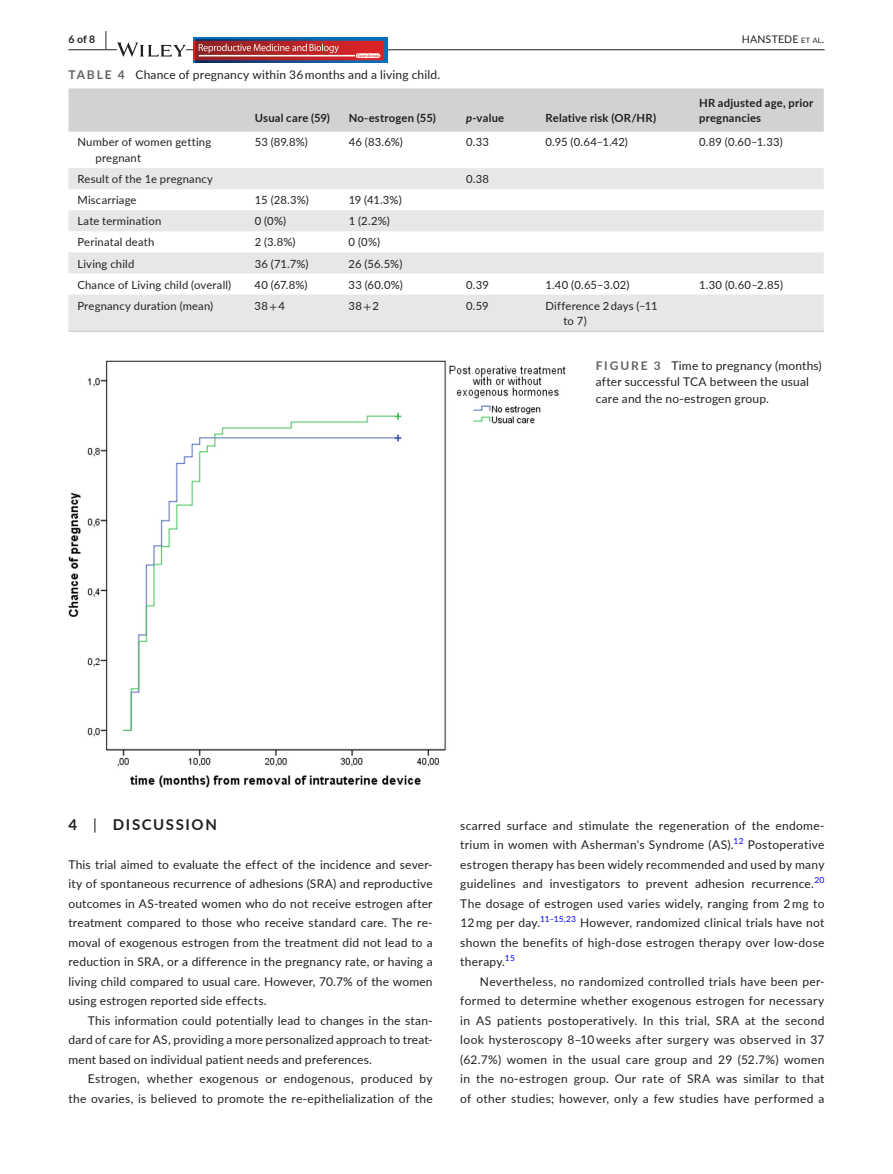
<style>
.page{position:relative;width:893px;height:1174px;background:#fff}
.page>*{position:absolute;margin:0;border:0;box-sizing:border-box;transform-origin:0 0}
.t1{font:700 15px "Lato";letter-spacing:.11em;color:#231f20}
.t2{font:12px/19.5px "Lato";letter-spacing:.02em;color:#231f20;text-align:justify}
.t3{font:11.25px/15.8px "Lato";letter-spacing:.015em;color:#231f20}
.t4{font:700 11.25px/15.8px "Lato";letter-spacing:.02em;color:#231f20}
.t5{font:10.5px "Lato";letter-spacing:.02em;color:#231f20}
.t6{font:700 10.5px "Lato";color:#231f20}
.t7{font:8.4px "Lato";letter-spacing:.02em;color:#00f}
.s1{font-size:19.5px}
.s2{font-size:7.35px}
.s3{font-weight:700;color:#636366}
.s4{font-style:italic}
.s5{font-family:"STIX"}
.s6{font-weight:400}
</style>
<div class="page">
<hr style="left:68px;top:49px;width:756px;height:1px;background:#231f20">
<svg style="left:117px;top:42px;width:69px;height:15px"></svg>
<img style="left:193px;top:37px;width:195px;height:25px">
<img style="left:68px;top:360px;width:498px;height:428px">
<div style="left:68px;top:88px;width:756px;height:44px;background:#d1d2d4"></div>
<svg style="left:68px;top:168px;width:756px;height:162px;fill:#e6e7e9"></svg>
<hr style="left:68px;top:330px;width:178px;height:2px;background:#d1d2d4">
<hr style="left:246px;top:330px;width:94px;height:2px;background:#d1d2d4">
<hr style="left:340px;top:330px;width:117px;height:2px;background:#d1d2d4">
<hr style="left:457px;top:330px;width:80px;height:2px;background:#d1d2d4">
<hr style="left:537px;top:330px;width:153px;height:2px;background:#d1d2d4">
<hr style="left:690px;top:330px;width:134px;height:2px;background:#d1d2d4">
<p class="t6" style="left:68px;top:31px;width:40px">6 of 8 <span class="s1">|</span></p>
<p class="t5" style="left:742px;top:31px;width:84px">HANSTEDE <span class="s2">et al</span>.</p>
<p class="t2" style="left:68px;top:64px;width:373px"><span class="s3">TABLE 4</span> Chance of pregnancy within 36 months and a living child.</p>
<p class="t4" style="left:255px;top:110px;width:77px">Usual care (59)</p>
<p class="t4" style="left:349px;top:110px;width:89px">No-estrogen (55)</p>
<p class="t4" style="left:466px;top:110px;width:40px"><span class="s4">p</span>-value</p>
<p class="t4" style="left:546px;top:110px;width:112px">Relative risk (OR/HR)</p>
<p class="t4" style="left:699px;top:94px;width:116px">HR adjusted age, prior pregnancies</p>
<p class="t3" style="left:95px;top:134px;width:117px;text-indent:-18px">Number of women getting pregnant</p>
<p class="t3" style="left:255px;top:134px;width:55px">53 (89.8%)</p>
<p class="t3" style="left:349px;top:134px;width:56px">46 (83.6%)</p>
<p class="t3" style="left:466px;top:134px;width:24px">0.33</p>
<p class="t3" style="left:546px;top:134px;width:84px">0.95 (0.64–1.42)</p>
<p class="t3" style="left:699px;top:134px;width:85px">0.89 (0.60–1.33)</p>
<p class="t3" style="left:77px;top:171px;width:137px">Result of the 1e pregnancy</p>
<p class="t3" style="left:466px;top:171px;width:25px">0.38</p>
<p class="t3" style="left:77px;top:192px;width:61px">Miscarriage</p>
<p class="t3" style="left:255px;top:192px;width:56px">15 (28.3%)</p>
<p class="t3" style="left:349px;top:192px;width:55px">19 (41.3%)</p>
<p class="t3" style="left:77px;top:213px;width:85px">Late termination</p>
<p class="t3" style="left:255px;top:213px;width:33px">0 (0%)</p>
<p class="t3" style="left:349px;top:213px;width:43px">1 (2.2%)</p>
<p class="t3" style="left:77px;top:234px;width:78px">Perinatal death</p>
<p class="t3" style="left:255px;top:234px;width:42px">2 (3.8%)</p>
<p class="t3" style="left:349px;top:234px;width:33px">0 (0%)</p>
<p class="t3" style="left:77px;top:255px;width:58px">Living child</p>
<p class="t3" style="left:255px;top:255px;width:55px">36 (71.7%)</p>
<p class="t3" style="left:349px;top:255px;width:55px">26 (56.5%)</p>
<p class="t3" style="left:77px;top:276px;width:155px">Chance of Living child (overall)</p>
<p class="t3" style="left:255px;top:276px;width:54px">40 (67.8%)</p>
<p class="t3" style="left:349px;top:276px;width:56px">33 (60.0%)</p>
<p class="t3" style="left:466px;top:276px;width:24px">0.39</p>
<p class="t3" style="left:545px;top:276px;width:85px">1.40 (0.65–3.02)</p>
<p class="t3" style="left:699px;top:276px;width:86px">1.30 (0.60–2.85)</p>
<p class="t3" style="left:77px;top:297px;width:137px">Pregnancy duration (mean)</p>
<p class="t3" style="left:255px;top:297px;width:32px">38 <span class="s5">+</span> 4</p>
<p class="t3" style="left:349px;top:297px;width:32px">38 <span class="s5">+</span> 2</p>
<p class="t3" style="left:466px;top:297px;width:24px">0.59</p>
<p class="t3" style="left:563px;top:297px;width:96px;text-indent:-18px">Difference 2 days (−11 to 7)</p>
<p class="t2" style="left:596px;top:357px;width:227px;line-height:16.5px;text-align:left"><span class="s3">FIGURE 3</span> Time to pregnancy (months) after successful TCA between the usual care and the no-estrogen group.</p>
<p class="t1" style="left:68px;top:813px;width:150px">4 <span class="s6">|</span> DISCUSSION</p>
<p class="t2" style="left:68px;top:854px;width:366px">This trial aimed to evaluate the effect of the incidence and sever&shy;ity of spontaneous recurrence of adhesions (SRA) and reproductive outcomes in AS-treated women who do not receive estrogen after treatment compared to those who receive standard care. The re&shy;moval of exogenous estrogen from the treatment did not lead to a reduction in SRA, or a difference in the pregnancy rate, or having a living child compared to usual care. However, 70.7% of the women using estrogen reported side effects.</p>
<p class="t2" style="left:68px;top:1010px;width:366px;text-indent:20px">This information could potentially lead to changes in the stan&shy;dard of care for AS, providing a more personalized approach to treat&shy;ment based on individual patient needs and preferences.</p>
<p class="t2" style="left:68px;top:1068px;width:366px;text-align:right">Estrogen, whether exogenous or endogenous, produced by the ovaries, is believed to promote the re-epithelialization of the</p>
<p class="t2" style="left:460px;top:815px;width:366px">scarred surface and stimulate the regeneration of the endome&shy;trium in women with Asherman's Syndrome (AS).</p>
<p class="t7" style="left:734px;top:835px;width:11px">12</p>
<p class="t2" style="left:460px;top:834px;width:366px;text-indent:288px">Postoperative estrogen therapy has been widely recommended and used by many guidelines and investigators to prevent adhesion recurrence.</p>
<p class="t7" style="left:814px;top:874px;width:11px">20</p>
<p class="t2" style="left:460px;top:893px;width:366px">The dosage of estrogen used varies widely, ranging from 2 mg to<br>12 mg per day.</p>
<p class="t7" style="left:540px;top:913px;width:38px">11–15,23</p>
<p class="t2" style="left:460px;top:912px;width:366px;text-indent:120px">However, randomized clinical trials have not shown the benefits of high-dose estrogen therapy over low-dose therapy.</p>
<p class="t7" style="left:505px;top:952px;width:11px">15</p>
<p class="t2" style="left:460px;top:971px;width:366px;text-indent:20px">Nevertheless, no randomized controlled trials have been per&shy;formed to determine whether exogenous estrogen for necessary in AS patients postoperatively. In this trial, SRA at the second look hysteroscopy 8–10 weeks after surgery was observed in 37 (62.7%) women in the usual care group and 29 (52.7%) women in the no-estrogen group. Our rate of SRA was similar to that of other studies; however, only a few studies have performed a</p>
</div>
